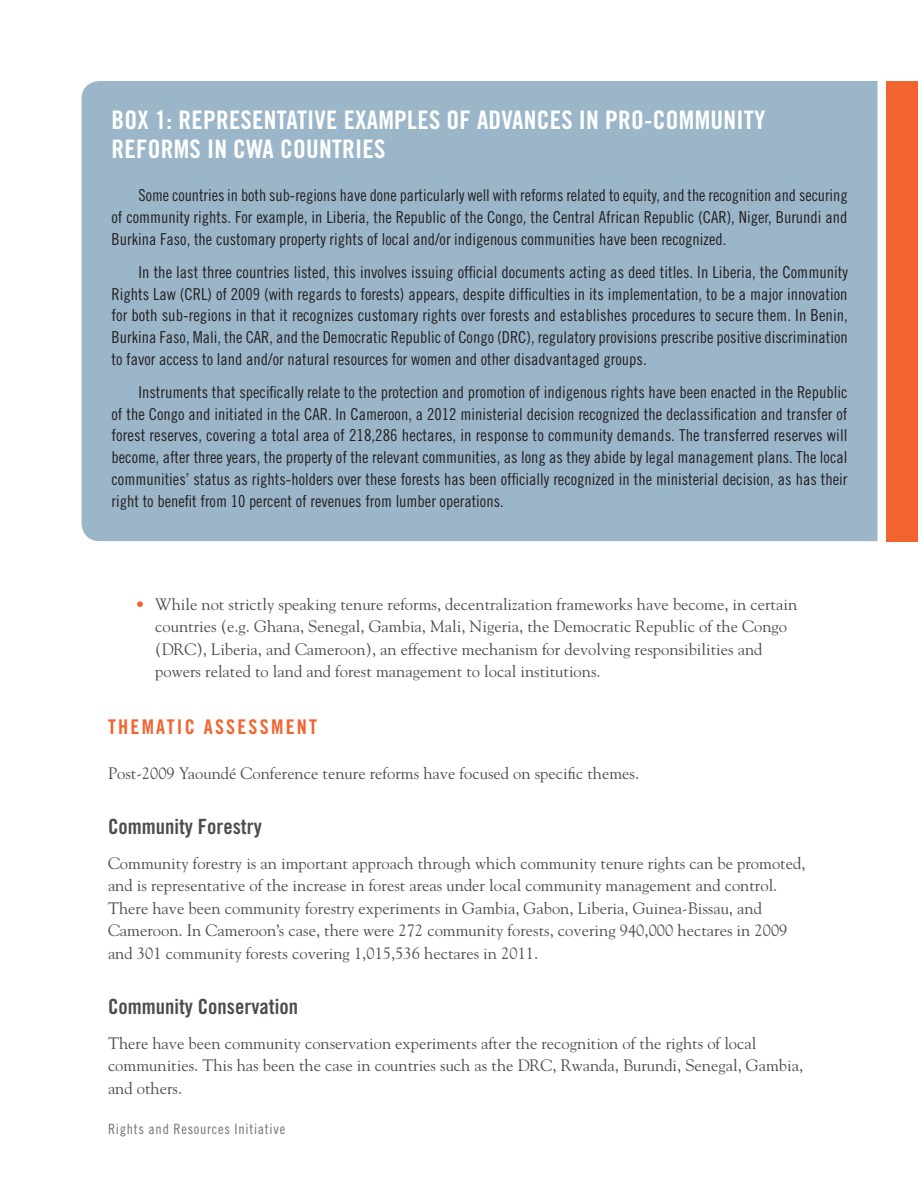
<style>
.page{position:relative;width:918px;height:1188px;background:#fff}
.page>*{position:absolute;margin:0;border:0;box-sizing:border-box;transform-origin:0 0}
.Box-H1{font:25.5px/28.5px "Trade Gothic LT Std Bd Cn 20";letter-spacing:.01em;color:#fff}
.Body-H2{font:21px "Trade Gothic LT Std Bd Cn 20";color:#4b4c4d}
.Body-H1{font:20.25px "Trade Gothic LT Std Bd Cn 20";letter-spacing:.11em;color:#f2642f}
.Box-Text{font:16.5px/21.8px "Trade Gothic LT Std Cn 18";color:#231f20;text-align:justify}
.Body-Text{font:16.5px/22.5px "Goudy Std";color:#4b4c4d}
.t1{font:14.25px "Trade Gothic LT Std Cn 18";letter-spacing:.05em;color:#717275}
.s1{color:#f2642f}
</style>
<div class="page">
<div style="left:82px;top:81px;width:796px;height:460px;background:#9bb6c9"></div>
<div style="left:886px;top:81px;width:32px;height:460px;background:#f2642f"></div>
<p class="Box-H1" style="left:112px;top:106px;width:655px">BOX 1: REPRESENTATIVE EXAMPLES OF ADVANCES IN PRO-COMMUNITY<br>REFORMS IN CWA COUNTRIES</p>
<p class="Box-Text" style="left:112px;top:184px;width:738px;text-indent:27px">Some countries in both sub-regions have done particularly well with reforms related to equity, and the recognition and securing of community rights. For example, in Liberia, the Republic of the Congo, the Central African Republic (CAR), Niger, Burundi and Burkina Faso, the customary property rights of local and/or indigenous communities have been recognized.</p>
<p class="Box-Text" style="left:112px;top:261px;width:738px;text-indent:27px">In the last three countries listed, this involves issuing official documents acting as deed titles. In Liberia, the Community Rights Law (CRL) of 2009 (with regards to forests) appears, despite difficulties in its implementation, to be a major innovation for both sub-regions in that it recognizes customary rights over forests and establishes procedures to secure them. In Benin, Burkina Faso, Mali, the CAR, and the Democratic Republic of Congo (DRC), regulatory provisions prescribe positive discrimination to favor access to land and/or natural resources for women and other disadvantaged groups.</p>
<p class="Box-Text" style="left:112px;top:381px;width:738px;text-indent:27px">Instruments that specifically relate to the protection and promotion of indigenous rights have been enacted in the Republic of the Congo and initiated in the CAR. In Cameroon, a 2012 ministerial decision recognized the declassification and transfer of forest reserves, covering a total area of 218,286 hectares, in response to community demands. The transferred reserves will become, after three years, the property of the relevant communities, as long as they abide by legal management plans. The local communities’ status as rights-holders over these forests has been officially recognized in the ministerial decision, as has their right to benefit from 10 percent of revenues from lumber operations.</p>
<p class="Body-Text" style="left:155px;top:593px;width:643px;text-indent:-20px"><span class="s1">•</span> While not strictly speaking tenure reforms, decentralization frameworks have become, in certain countries (e.g. Ghana, Senegal, Gambia, Mali, Nigeria, the Democratic Republic of the Congo (DRC), Liberia, and Cameroon), an effective mechanism for devolving responsibilities and powers related to land and forest management to local institutions.</p>
<p class="Body-H1" style="left:108px;top:714px;width:211px">THEMATIC ASSESSMENT</p>
<p class="Body-Text" style="left:108px;top:761px;width:533px">Post-2009 Yaoundé Conference tenure reforms have focused on specific themes.</p>
<p class="Body-H2" style="left:108px;top:814px;width:155px">Community Forestry</p>
<p class="Body-Text" style="left:108px;top:851px;width:699px">Community forestry is an important approach through which community tenure rights can be promoted, and is representative of the increase in forest areas under local community management and control.<br>There have been community forestry experiments in Gambia, Gabon, Liberia, Guinea-Bissau, and Cameroon. In Cameroon’s case, there were 272 community forests, covering 940,000 hectares in 2009 and 301 community forests covering 1,015,536 hectares in 2011.</p>
<p class="Body-H2" style="left:108px;top:994px;width:192px">Community Conservation</p>
<p class="Body-Text" style="left:108px;top:1031px;width:697px">There have been community conservation experiments after the recognition of the rights of local communities. This has been the case in countries such as the DRC, Rwanda, Burundi, Senegal, Gambia, and others.</p>
<p class="t1" style="left:108px;top:1120px;width:179px">Rights and Resources Initiative</p>
</div>
